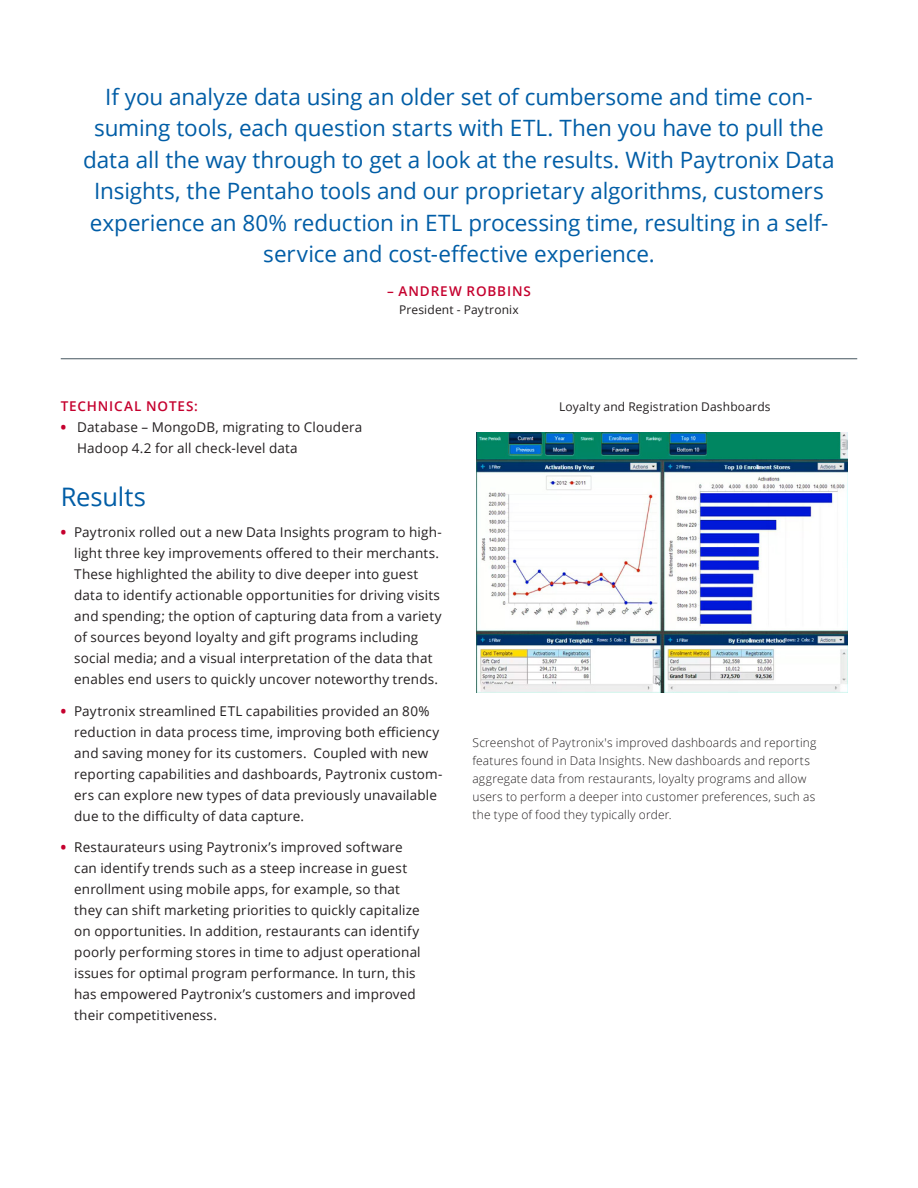
<style>
.page{position:relative;width:918px;height:1188px;background:#fff}
.page>*{position:absolute;margin:0;border:0;box-sizing:border-box;transform-origin:0 0}
.header{font:25.5px "Open Sans";letter-spacing:-.005em;color:#005da6}
.callout{font:22.5px/31.5px "Open Sans";letter-spacing:-.005em;color:#005da6;text-align:center}
.t1{font:13.5px/21px "Open Sans";letter-spacing:.01em;color:#231f20}
.subhead{font:600 13.5px "Open Sans";letter-spacing:.065em;color:#c5002e}
.callout_name{font:600 13.5px "Open Sans";letter-spacing:.065em;color:#c5002e}
.t2{font:300 12px/18px "Open Sans";letter-spacing:.015em;color:#231f20}
.callout_title{font:12px "Open Sans";letter-spacing:.015em;color:#231f20}
.s1{font-weight:800;color:#c5002e}
</style>
<div class="page">
<hr style="left:61px;top:358px;width:796px;height:1px;background:#45555f">
<img style="left:476px;top:432px;width:372px;height:260px">
<p class="callout" style="left:83px;top:80px;width:753px">If you analyze data using an older set of cumbersome and time con&shy;suming tools, each question starts with ETL. Then you have to pull the data all the way through to get a look at the results. With Paytronix Data Insights, the Pentaho tools and our proprietary algorithms, customers experience an 80% reduction in ETL processing time, resulting in a self&shy;service and cost-effective experience.</p>
<p class="callout_name" style="left:387px;top:281px;width:145px">– ANDREW ROBBINS</p>
<p class="callout_title" style="left:399px;top:301px;width:121px">President - Paytronix</p>
<p class="subhead" style="left:61px;top:397px;width:139px">TECHNICAL NOTES:</p>
<p class="t1" style="left:77px;top:416px;width:286px;text-indent:-16px"><span class="s1">•</span> Database – MongoDB, migrating to Cloudera<br>Hadoop 4.2 for all check-level data</p>
<p class="header" style="left:61px;top:479px;width:87px">Results</p>
<p class="t1" style="left:74px;top:521px;width:369px;text-indent:-14px"><span class="s1">•</span> Paytronix rolled out a new Data Insights program to high&shy;light three key improvements offered to their merchants.<br>These highlighted the ability to dive deeper into guest data to identify actionable opportunities for driving visits and spending; the option of capturing data from a variety of sources beyond loyalty and gift programs including social media; and a visual interpretation of the data that enables end users to quickly uncover noteworthy trends.</p>
<p class="t1" style="left:74px;top:700px;width:370px;text-indent:-14px"><span class="s1">•</span> Paytronix streamlined ETL capabilities provided an 80% reduction in data process time, improving both efficiency and saving money for its customers. Coupled with new reporting capabilities and dashboards, Paytronix custom&shy;ers can explore new types of data previously unavailable due to the difficulty of data capture.</p>
<p class="t1" style="left:74px;top:836px;width:348px;text-indent:-14px"><span class="s1">•</span> Restaurateurs using Paytronix’s improved software can identify trends such as a steep increase in guest enrollment using mobile apps, for example, so that they can shift marketing priorities to quickly capitalize on opportunities. In addition, restaurants can identify poorly performing stores in time to adjust operational issues for optimal program performance. In turn, this has empowered Paytronix’s customers and improved their competitiveness.</p>
<p class="callout_title" style="left:559px;top:399px;width:213px">Loyalty and Registration Dashboards</p>
<p class="t2" style="left:472px;top:733px;width:345px">Screenshot of Paytronix's improved dashboards and reporting features found in Data Insights. New dashboards and reports aggregate data from restaurants, loyalty programs and allow users to perform a deeper into customer preferences, such as the type of food they typically order.</p>
</div>
